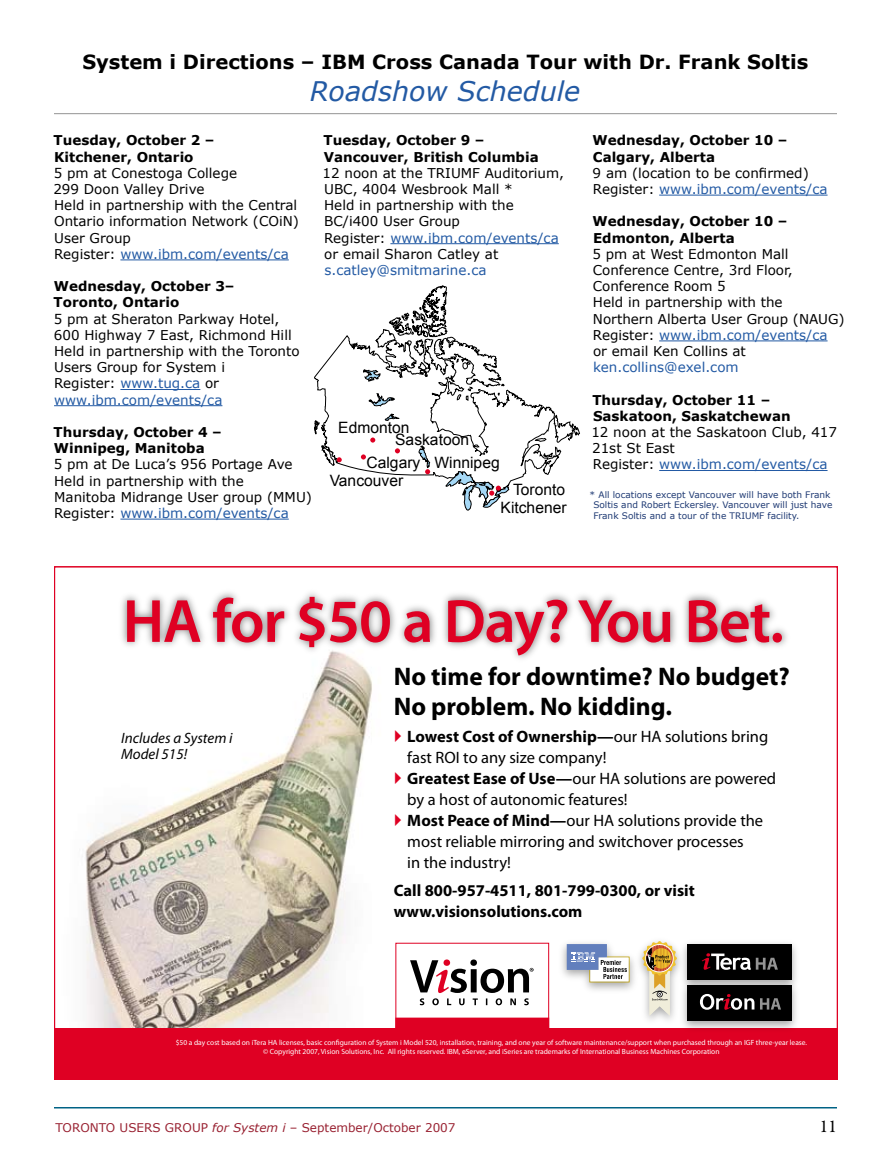
<style>
.page{position:relative;width:891px;height:1161px;background:#fff}
.page>*{position:absolute;margin:0;border:0;box-sizing:border-box;transform-origin:0 0}
.t1{font:600 61.5px "Myriad Pro";letter-spacing:-.02em;color:#df0023}
.t2{font:italic 27px "Verdana";color:#235aa4}
.t3{font:700 25.5px/30px "Myriad Pro";color:#000}
.t4{font:700 19.5px "Verdana";color:#000}
.t5{font:18px "Garamond Premr Pro";color:#000}
.t6{font:16.5px/21px "Myriad Pro";color:#000}
.t7{font:700 16.5px/21px "Myriad Pro";color:#000}
.t8{font:15.6px/23.1px "Arial";color:#000}
.t9{font:italic 15px/16.5px "Myriad Pro";color:#000}
.t10{font:13.5px/16.2px "Verdana";color:#000}
.t11{font:700 13.5px/16.2px "Verdana";color:#000}
.t12{font:13.5px "Verdana";color:#235aa4}
.t13{font:12px "Verdana";color:#992232}
.t14{font:9px/10.8px "Verdana";color:#203b74}
.t15{font:7.5px/9px "Myriad Pro";color:#fff;text-align:center}
.s1{color:#235aa4}
.s2{font-weight:700}
.s3{font-style:italic}
</style>
<div class="page">
<hr style="left:54px;top:1107px;width:783px;height:1px;background:#006285">
<hr style="left:120px;top:260px;width:169px;height:1px;background:#235aa4">
<hr style="left:120px;top:389px;width:80px;height:1px;background:#235aa4">
<hr style="left:54px;top:405px;width:168px;height:1px;background:#235aa4">
<hr style="left:120px;top:519px;width:169px;height:1px;background:#235aa4">
<hr style="left:390px;top:243px;width:169px;height:1px;background:#235aa4">
<hr style="left:659px;top:195px;width:169px;height:1px;background:#235aa4">
<hr style="left:659px;top:341px;width:169px;height:1px;background:#235aa4">
<hr style="left:659px;top:470px;width:169px;height:1px;background:#235aa4">
<svg style="left:314px;top:335px;width:245px;height:155px"></svg>
<svg style="left:385px;top:414px;width:21px;height:7px"></svg>
<svg style="left:314px;top:420px;width:11px;height:18px"></svg>
<svg style="left:535px;top:415px;width:45px;height:42px"></svg>
<svg style="left:352px;top:285px;width:152px;height:121px"></svg>
<svg style="left:419px;top:446px;width:11px;height:28px"></svg>
<svg style="left:370px;top:438px;width:5px;height:5px"></svg>
<svg style="left:321px;top:445px;width:21px;height:21px"></svg>
<svg style="left:361px;top:454px;width:5px;height:6px"></svg>
<svg style="left:395px;top:448px;width:5px;height:5px"></svg>
<svg style="left:446px;top:471px;width:63px;height:39px"></svg>
<hr style="left:54px;top:113px;width:783px;height:1px;background:#949494">
<img style="left:85px;top:664px;width:369px;height:364px">
<div style="left:396px;top:1018px;width:153px;height:40px;background:#df0023"></div>
<div style="left:395px;top:943px;width:154px;height:107px;border:1px solid #df0023"></div>
<svg style="left:410px;top:959px;width:124px;height:46px"></svg>
<div style="left:444px;top:959px;width:6px;height:7px;background:#df0023;border-radius:50%"></div>
<div style="left:54px;top:1028px;width:783px;height:52px;background:#df0023"></div>
<div style="left:117px;top:588px;width:674px;height:76px;background:#000;opacity:.55"></div>
<div style="left:679px;top:938px;width:123px;height:54px;background:#000;opacity:.35"></div>
<div style="left:688px;top:944px;width:104px;height:36px;background:#000"></div>
<svg style="left:702px;top:953px;width:76px;height:17px"></svg>
<div style="left:679px;top:979px;width:123px;height:54px;background:#000;opacity:.35"></div>
<div style="left:688px;top:985px;width:104px;height:36px;background:#000"></div>
<svg style="left:760px;top:998px;width:21px;height:12px"></svg>
<svg style="left:700px;top:994px;width:54px;height:16px"></svg>
<div style="left:633px;top:935px;width:53px;height:92px;background:#000;opacity:.35"></div>
<svg style="left:642px;top:941px;width:35px;height:75px"></svg>
<div style="left:558px;top:938px;width:81px;height:56px;background:#000;opacity:.35"></div>
<svg style="left:567px;top:944px;width:63px;height:38px"></svg>
<svg style="left:395px;top:730px;width:6px;height:12px"></svg>
<svg style="left:395px;top:772px;width:6px;height:12px"></svg>
<svg style="left:395px;top:814px;width:6px;height:12px"></svg>
<h3 class="t4" style="left:82px;top:49px;width:727px">System i Directions – IBM Cross Canada Tour with Dr. Frank Soltis</h3>
<h2 class="t2" style="left:310px;top:74px;width:272px">Roadshow Schedule</h2>
<p class="t11" style="left:54px;top:132px;width:162px">Tuesday, October 2 –<br>Kitchener, Ontario</p>
<p class="t10" style="left:53px;top:164px;width:247px">5 pm at Conestoga College<br>299 Doon Valley Drive<br>Held in partnership with the Central<br>Ontario information Network (COiN)<br>User Group<br>Register: <span class="s1">www.ibm.com/events/ca</span></p>
<p class="t11" style="left:54px;top:278px;width:182px">Wednesday, October 3–<br>Toronto, Ontario</p>
<p class="t10" style="left:54px;top:310px;width:247px">5 pm at Sheraton Parkway Hotel,<br>600 Highway 7 East, Richmond Hill<br>Held in partnership with the Toronto<br>Users Group for System i<br>Register: <span class="s1">www.tug.ca</span> or <span class="s1">www.ibm.com/events/ca</span></p>
<p class="t11" style="left:54px;top:423px;width:170px">Thursday, October 4 –<br>Winnipeg, Manitoba</p>
<p class="t10" style="left:54px;top:456px;width:260px">5 pm at De Luca’s 956 Portage Ave<br>Held in partnership with the<br>Manitoba Midrange User group (MMU)<br>Register: <span class="s1">www.ibm.com/events/ca</span></p>
<p class="t11" style="left:324px;top:132px;width:217px">Tuesday, October 9 –<br>Vancouver, British Columbia</p>
<p class="t10" style="left:323px;top:164px;width:243px">12 noon at the TRIUMF Auditorium,<br>UBC, 4004 Wesbrook Mall *<br>Held in partnership with the<br>BC/i400 User Group<br>Register: <span class="s1">www.ibm.com/events/ca </span>or email Sharon Catley at</p>
<p class="t12" style="left:324px;top:261px;width:164px">s.catley@smitmarine.ca</p>
<p class="t8" style="left:338px;top:416px;width:73px">Edmonton</p>
<p class="t8" style="left:367px;top:451px;width:55px">Calgary</p>
<p class="t8" style="left:435px;top:429px;width:67px;text-indent:-39px">Saskatoon<br>Winnipeg</p>
<p class="t8" style="left:330px;top:469px;width:75px">Vancouver</p>
<p class="t8" style="left:513px;top:478px;width:54px">Toronto</p>
<p class="t8" style="left:501px;top:496px;width:68px">Kitchener</p>
<p class="t11" style="left:593px;top:132px;width:196px">Wednesday, October 10 –<br>Calgary, Alberta</p>
<p class="t10" style="left:593px;top:164px;width:236px">9 am (location to be confirmed)<br>Register: <span class="s1">www.ibm.com/events/ca</span></p>
<p class="t11" style="left:593px;top:213px;width:196px">Wednesday, October 10 –<br>Edmonton, Alberta</p>
<p class="t10" style="left:593px;top:245px;width:254px">5 pm at West Edmonton Mall<br>Conference Centre, 3rd Floor,<br>Conference Room 5<br>Held in partnership with the<br>Northern Alberta User Group (NAUG)<br>Register: <span class="s1">www.ibm.com/events/ca<br></span>or email Ken Collins at</p>
<p class="t12" style="left:593px;top:359px;width:147px">ken.collins@exel.com</p>
<p class="t11" style="left:592px;top:391px;width:200px">Thursday, October 11 –<br>Saskatoon, Saskatchewan</p>
<p class="t10" style="left:591px;top:423px;width:247px">12 noon at the Saskatoon Club, 417<br>21st St East<br>Register: <span class="s1">www.ibm.com/events/ca</span></p>
<p class="t14" style="left:593px;top:489px;width:241px;text-indent:-4px">* All locations except Vancouver will have both Frank<br>Soltis and Robert Eckersley. Vancouver will just have<br>Frank Soltis and a tour of the TRIUMF facility.</p>
<h1 class="t1" style="left:123px;top:582px;width:663px">HA for $50 a Day? You Bet.</h1>
<p class="t9" style="left:121px;top:729px;width:113px">Includes a System i<br>Model 515!</p>
<h3 class="t3" style="left:394px;top:661px;width:398px">No time for downtime? No budget?<br>No problem. No kidding.</h3>
<p class="t6" style="left:407px;top:726px;width:370px"><span class="s2">Lowest Cost of Ownership—</span>our HA solutions bring fast ROI to any size company!<br><span class="s2">Greatest Ease of Use—</span>our HA solutions are powered by a host of autonomic features!<br><span class="s2">Most Peace of Mind—</span>our HA solutions provide the most reliable mirroring and switchover processes<br>in the industry!</p>
<p class="t7" style="left:394px;top:879px;width:303px">Call 800-957-4511, 801-799-0300, or visit www.visionsolutions.com</p>
<p class="t15" style="left:176px;top:1038px;width:633px">$50 a day cost based on iTera HA licenses, basic configuration of System i Model 520, installation, training, and one year of software maintenance/support when purchased through an IGF three-year lease. © Copyright 2007, Vision Solutions, Inc. All rights reserved. IBM, eServer, and iSeries are trademarks of International Business Machines Corporation</p>
<p class="t13" style="left:56px;top:1120px;width:402px">TORONTO USERS GROUP <span class="s3">for System i</span> – September/October 2007</p>
<h3 class="t5" style="left:820px;top:1116px;width:19px">11</h3>
</div>
